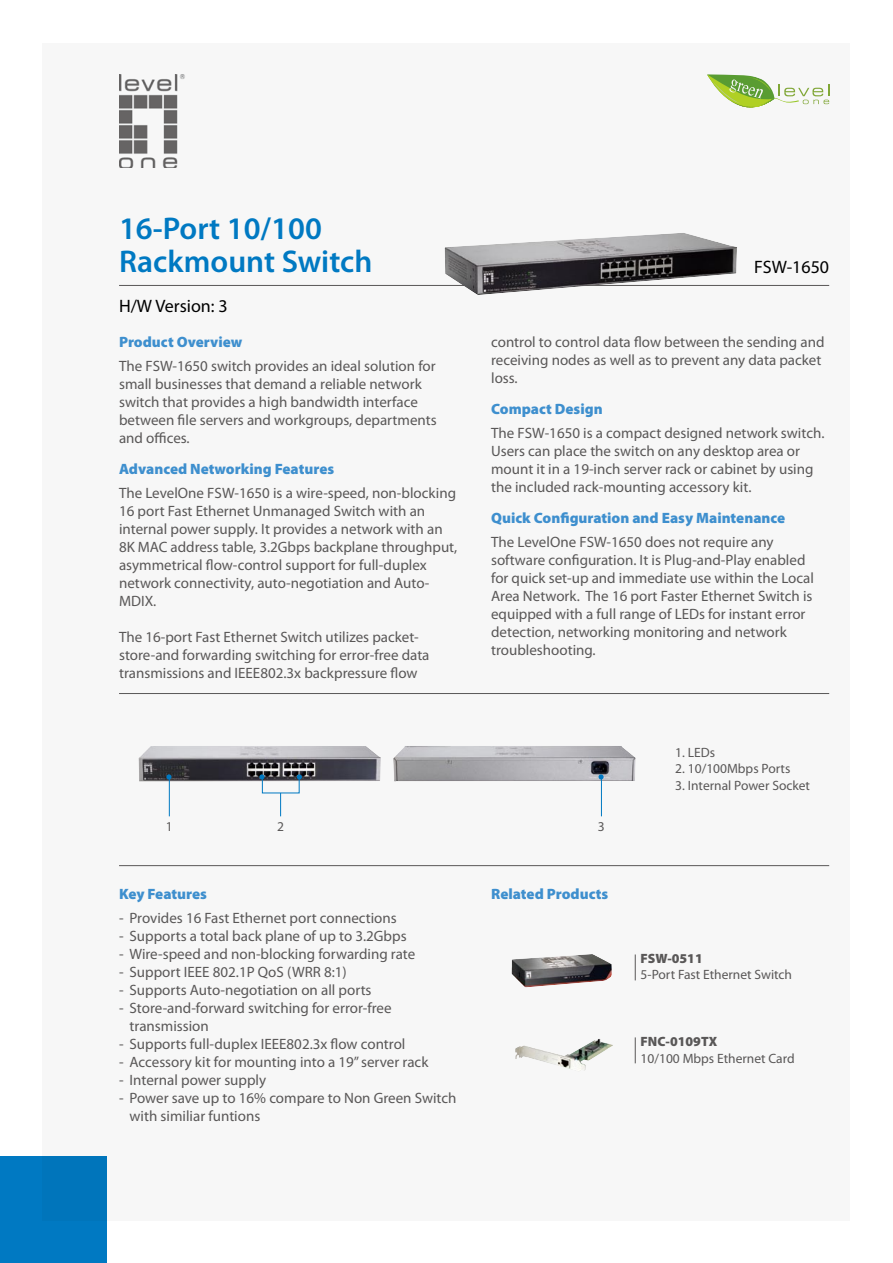
<style>
.page{position:relative;width:893px;height:1263px;background:#fff}
.page>*{position:absolute;margin:0;border:0;box-sizing:border-box;transform-origin:0 0}
.t1{font:600 31.5px/33px "Myriad Pro";color:#0079c2}
.t2{font:18px "Myriad Pro";color:#000}
.t3{font:15px/18px "Myriad Pro";color:#595757}
.t4{font:900 15px "Myriad Pro";color:#3e8fce}
.t5{font:13.5px "Myriad Pro";color:#595757}
.t6{font:900 13.5px "Myriad Pro";color:#595757}
</style>
<div class="page">
<div style="left:43px;top:43px;width:807px;height:1177px;background:#f7f7f7"></div>
<div style="left:0;top:1157px;width:106px;height:106px;background:#0079c2"></div>
<img style="left:119px;top:74px;width:66px;height:94px">
<hr style="left:119px;top:285px;width:710px;height:1px;background:#595757">
<img style="left:138px;top:746px;width:243px;height:36px">
<img style="left:393px;top:746px;width:243px;height:36px">
<hr style="left:119px;top:693px;width:710px;height:1px;background:#595757">
<hr style="left:119px;top:865px;width:710px;height:1px;background:#595757">
<svg style="left:635px;top:954px;width:1px;height:26px"></svg>
<svg style="left:635px;top:1037px;width:1px;height:26px"></svg>
<img style="left:444px;top:233px;width:293px;height:62px">
<img style="left:511px;top:954px;width:101px;height:33px">
<img style="left:515px;top:1039px;width:98px;height:32px">
<hr style="left:169px;top:778px;width:1px;height:38px;background:#0079c2">
<svg style="left:166px;top:774px;width:5px;height:5px"></svg>
<hr style="left:601px;top:778px;width:1px;height:38px;background:#0079c2">
<svg style="left:598px;top:774px;width:6px;height:5px"></svg>
<svg style="left:259px;top:774px;width:43px;height:42px"></svg>
<svg style="left:707px;top:74px;width:122px;height:34px"></svg>
<h1 class="t1" style="left:119px;top:211px;width:255px">16-Port 10/100<br>Rackmount Switch</h1>
<p class="t2" style="left:119px;top:295px;width:110px">H/W Version: 3</p>
<p class="t4" style="left:119px;top:332px;width:125px">Product Overview</p>
<p class="t3" style="left:119px;top:357px;width:319px">The FSW-1650 switch provides an ideal solution for small businesses that demand a reliable network switch that provides a high bandwidth interface between file servers and workgroups, departments and offices.</p>
<p class="t4" style="left:119px;top:459px;width:217px">Advanced Networking Features</p>
<p class="t3" style="left:119px;top:484px;width:340px">The LevelOne FSW-1650 is a wire-speed, non-blocking 16 port Fast Ethernet Unmanaged Switch with an internal power supply. It provides a network with an 8K MAC address table, 3.2Gbps backplane throughput, asymmetrical flow-control support for full-duplex network connectivity, auto-negotiation and Auto-MDIX.</p>
<p class="t3" style="left:119px;top:628px;width:312px">The 16-port Fast Ethernet Switch utilizes packet&shy;store-and forwarding switching for error-free data transmissions and IEEE802.3x backpressure flow</p>
<p class="t2" style="left:754px;top:256px;width:77px">FSW-1650</p>
<p class="t3" style="left:491px;top:332px;width:335px">control to control data flow between the sending and receiving nodes as well as to prevent any data packet loss.</p>
<p class="t4" style="left:491px;top:398px;width:113px">Compact Design</p>
<p class="t3" style="left:491px;top:424px;width:335px">The FSW-1650 is a compact designed network switch.<br>Users can place the switch on any desktop area or mount it in a 19-inch server rack or cabinet by using the included rack-mounting accessory kit.</p>
<p class="t4" style="left:491px;top:508px;width:296px">Quick Configuration and Easy Maintenance</p>
<p class="t3" style="left:491px;top:533px;width:324px">The LevelOne FSW-1650 does not require any software configuration. It is Plug-and-Play enabled for quick set-up and immediate use within the Local Area Network. The 16 port Faster Ethernet Switch is equipped with a full range of LEDs for instant error detection, networking monitoring and network troubleshooting.</p>
<p class="t5" style="left:675px;top:744px;width:41px">1. LEDs</p>
<p class="t5" style="left:675px;top:760px;width:117px">2. 10/100Mbps Ports</p>
<p class="t5" style="left:675px;top:777px;width:136px">3. Internal Power Socket</p>
<p class="t5" style="left:166px;top:818px;width:8px">1</p>
<p class="t5" style="left:598px;top:818px;width:8px">3</p>
<p class="t5" style="left:277px;top:818px;width:8px">2</p>
<p class="t4" style="left:119px;top:884px;width:89px">Key Features</p>
<p class="t3" style="left:119px;top:909px;width:279px">- Provides 16 Fast Ethernet port connections</p>
<p class="t3" style="left:119px;top:927px;width:289px">- Supports a total back plane of up to 3.2Gbps</p>
<p class="t3" style="left:119px;top:945px;width:298px">- Wire-speed and non-blocking forwarding rate</p>
<p class="t3" style="left:119px;top:963px;width:229px">- Support IEEE 802.1P QoS (WRR 8:1)</p>
<p class="t3" style="left:119px;top:981px;width:254px">- Supports Auto-negotiation on all ports</p>
<p class="t3" style="left:130px;top:999px;width:264px;text-indent:-10px">- Store-and-forward switching for error-free transmission</p>
<p class="t3" style="left:119px;top:1035px;width:288px">- Supports full-duplex IEEE802.3x flow control</p>
<p class="t3" style="left:119px;top:1053px;width:311px">- Accessory kit for mounting into a 19” server rack</p>
<p class="t3" style="left:119px;top:1071px;width:149px">- Internal power supply</p>
<p class="t3" style="left:130px;top:1089px;width:328px;text-indent:-10px">- Power save up to 16% compare to Non Green Switch with similiar funtions</p>
<p class="t4" style="left:491px;top:884px;width:119px">Related Products</p>
<p class="t6" style="left:641px;top:949px;width:64px">FSW-0511</p>
<p class="t5" style="left:641px;top:966px;width:153px">5-Port Fast Ethernet Switch</p>
<p class="t6" style="left:641px;top:1033px;width:78px">FNC-0109TX</p>
<p class="t5" style="left:641px;top:1050px;width:156px">10/100 Mbps Ethernet Card</p>
</div>
